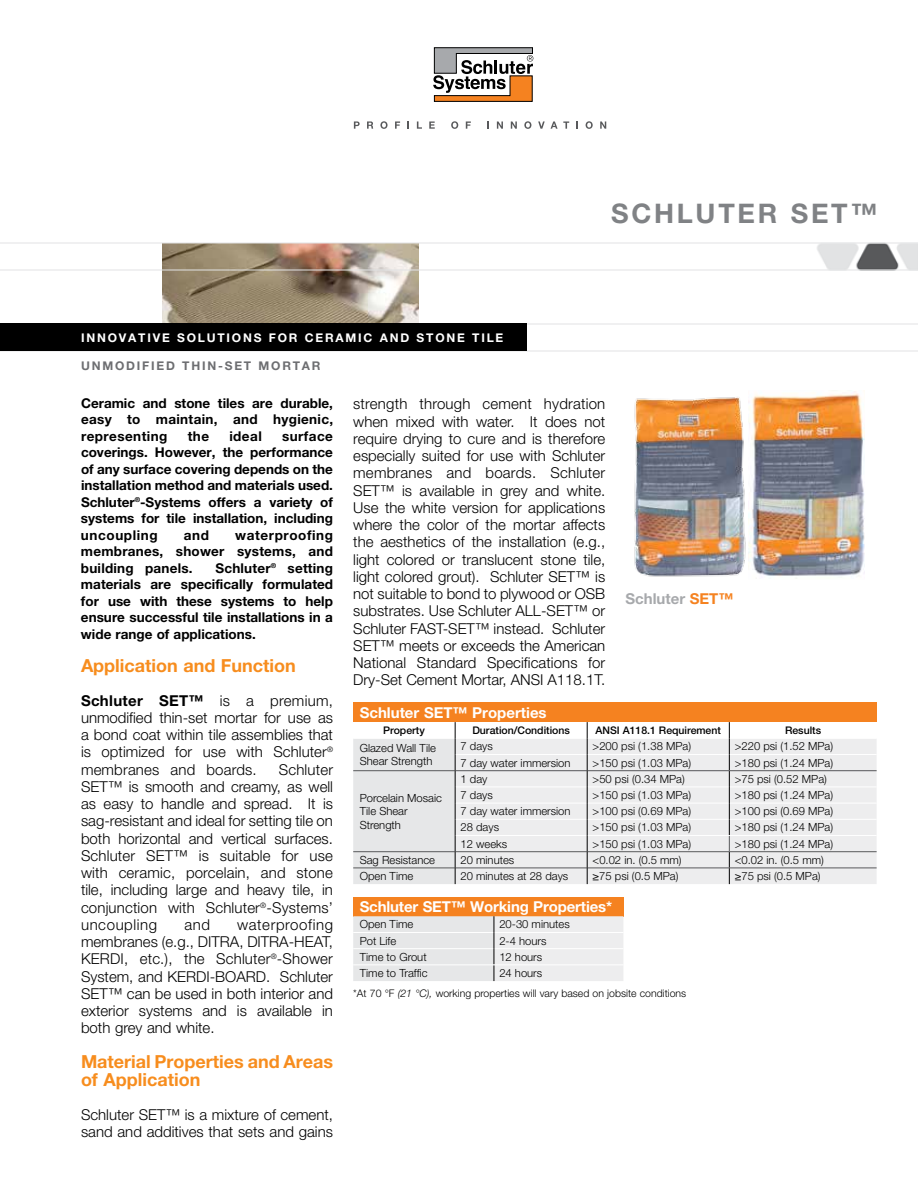
<style>
.page{position:relative;width:918px;height:1188px;background:#fff}
.page>*{position:absolute;margin:0;border:0;box-sizing:border-box;transform-origin:0 0}
.t1{font:700 27px "Helvetica Neue LT Pro";letter-spacing:.1em;color:#808285}
.t2{font:700 18px/18px "Helvetica Neue LT Pro";color:#f78d1e}
.t3{font:300 15px/17.2px "Helvetica Neue LT Pro";color:#000;text-align:justify}
.t4{font:700 15px "Helvetica Neue LT Pro";letter-spacing:-.01em;color:#fff}
.t5{font:700 15px "Helvetica Neue LT Pro";color:#a7a9ac}
.t6{font:700 13.5px/16.5px "Helvetica Neue LT Pro";letter-spacing:.015em;color:#000;text-align:justify}
.t7{font:700 12px "Helvetica Neue LT Pro";letter-spacing:.15em;color:#fff}
.t8{font:700 12px "Helvetica Neue LT Pro";letter-spacing:.15em;color:#6d6e71}
.t9{font:300 11.25px/13.5px "Helvetica Neue LT Pro";color:#000}
.t10{font:300 10.5px "Helvetica Neue LT Pro";color:#000}
.t11{font:500 10.5px "Helvetica Neue LT Pro";color:#000}
.s1{font-weight:700}
.s2{color:#f58220}
.s3{font-style:italic}
</style>
<div class="page">
<img style="left:162px;top:244px;width:256px;height:80px">
<img style="left:815px;top:242px;width:103px;height:28px">
<hr style="left:0;top:243px;width:918px;height:1px;background:#e2e3e4">
<hr style="left:0;top:351px;width:918px;height:1px;background:#e2e3e4">
<hr style="left:0;top:324px;width:918px;height:1px;background:#e2e3e4">
<hr style="left:0;top:270px;width:918px;height:1px;background:#e2e3e4">
<svg style="left:433px;top:48px;width:100px;height:54px"></svg>
<svg style="left:354px;top:121px;width:6px;height:8px"></svg>
<svg style="left:367px;top:121px;width:6px;height:8px"></svg>
<svg style="left:380px;top:121px;width:8px;height:8px"></svg>
<svg style="left:395px;top:121px;width:5px;height:8px"></svg>
<svg style="left:407px;top:121px;width:2px;height:8px"></svg>
<svg style="left:417px;top:121px;width:5px;height:8px"></svg>
<svg style="left:429px;top:121px;width:6px;height:8px"></svg>
<svg style="left:451px;top:121px;width:7px;height:8px"></svg>
<svg style="left:466px;top:121px;width:5px;height:8px"></svg>
<svg style="left:487px;top:121px;width:2px;height:8px"></svg>
<svg style="left:497px;top:121px;width:6px;height:8px"></svg>
<svg style="left:511px;top:121px;width:6px;height:8px"></svg>
<svg style="left:524px;top:121px;width:7px;height:8px"></svg>
<svg style="left:538px;top:121px;width:7px;height:8px"></svg>
<svg style="left:551px;top:121px;width:18px;height:8px"></svg>
<svg style="left:586px;top:121px;width:7px;height:8px"></svg>
<svg style="left:600px;top:121px;width:6px;height:8px"></svg>
<div style="left:0;top:324px;width:526px;height:27px;background:#000"></div>
<img style="left:634px;top:397px;width:112px;height:180px">
<img style="left:749px;top:390px;width:115px;height:189px">
<div style="left:353px;top:703px;width:524px;height:19px;background:#f58220"></div>
<svg style="left:353px;top:722px;width:524px;height:162px;background:#eaeaeb"></svg>
<div style="left:353px;top:897px;width:270px;height:19px;background:#f58220"></div>
<div style="left:353px;top:916px;width:270px;height:65px;background:#ebebeb"></div>
<hr style="left:353px;top:965px;width:141px;height:1px;background:#fff">
<hr style="left:494px;top:965px;width:129px;height:1px;background:#fff">
<p class="t7" style="left:81px;top:330px;width:424px">INNOVATIVE SOLUTIONS FOR CERAMIC AND STONE TILE</p>
<p class="t8" style="left:81px;top:358px;width:241px">UNMODIFIED THIN-SET MORTAR</p>
<h1 class="t1" style="left:611px;top:197px;width:268px">SCHLUTER SET™</h1>
<p class="t6" style="left:81px;top:395px;width:254px">Ceramic and stone tiles are durable, easy to maintain, and hygienic, representing</p>
<p class="t6" style="left:81px;top:428px;width:254px;text-indent:201px">surface coverings. However, the performance of any surface covering depends on the installation method and materials used.<br>Schluter<sup>®</sup>-Systems offers a variety of systems for tile installation, including uncoupling</p>
<p class="t6" style="left:188px;top:428px;width:23px">the</p>
<p class="t6" style="left:229px;top:428px;width:34px">ideal</p>
<p class="t6" style="left:81px;top:527px;width:254px;text-indent:154px">waterproofing membranes, shower systems, and building panels.</p>
<p class="t6" style="left:184px;top:527px;width:27px">and</p>
<p class="t6" style="left:81px;top:560px;width:254px;text-indent:134px">Schluter<sup>®</sup> setting materials are specifically formulated for use with these systems to help ensure successful tile installations in a wide range of applications.</p>
<p class="t2" style="left:81px;top:656px;width:216px">Application and Function</p>
<p class="t3" style="left:81px;top:691px;width:254px"><span class="s1">Schluter SET™</span> is a premium, unmodified thin-set mortar for use as a bond coat within tile assemblies that is optimized for use with Schluter<sup>® </sup>membranes and boards.</p>
<p class="t3" style="left:81px;top:760px;width:254px;text-indent:198px">Schluter SET™ is smooth and creamy, as well as easy to handle and spread. It is sag-resistant and ideal for setting tile on both horizontal and vertical surfaces.<br>Schluter SET™ is suitable for use with ceramic, porcelain, and stone tile, including large and heavy tile, in conjunction with Schluter<sup>®</sup>-Systems’ uncoupling</p>
<p class="t3" style="left:81px;top:916px;width:254px;text-indent:156px">waterproofing membranes (e.g., DITRA, DITRA-HEAT, KERDI, etc.), the Schluter<sup>®</sup>-Shower System, and KERDI-BOARD. Schluter SET™ can be used in both interior and exterior systems and is available in both grey and white.</p>
<p class="t2" style="left:81px;top:1052px;width:254px">Material Properties and Areas of Application</p>
<p class="t3" style="left:81px;top:1105px;width:254px">Schluter SET™ is a mixture of cement, sand and additives that sets and gains</p>
<p class="t3" style="left:184px;top:916px;width:27px">and</p>
<p class="t3" style="left:353px;top:395px;width:254px">strength through cement hydration when mixed with water. It does not require drying to cure and is therefore especially suited for use with Schluter membranes and boards. Schluter SET™ is available in grey and white.<br>Use the white version for applications where the color of the mortar affects the aesthetics of the installation (e.g., light colored or translucent stone tile, light colored grout). Schluter SET™ is not suitable to bond to plywood or OSB substrates. Use Schluter ALL-SET™ or Schluter FAST-SET™ instead. Schluter SET™ meets or exceeds the American National Standard Specifications for Dry-Set Cement Mortar, ANSI A118.1T.</p>
<p class="t5" style="left:626px;top:589px;width:109px">Schluter <span class="s2">SET™</span></p>
<p class="t4" style="left:360px;top:703px;width:188px">Schluter SET™ Properties</p>
<p class="t11" style="left:383px;top:724px;width:43px">Property</p>
<p class="t11" style="left:472px;top:724px;width:99px">Duration/Conditions</p>
<p class="t11" style="left:596px;top:724px;width:127px">ANSI A118.1 Requirement</p>
<p class="t11" style="left:785px;top:724px;width:38px">Results</p>
<p class="t9" style="left:360px;top:741px;width:78px">Glazed Wall Tile<br>Shear Strength</p>
<p class="t9" style="left:461px;top:739px;width:34px">7 days</p>
<p class="t9" style="left:593px;top:739px;width:100px">&gt;200 psi (1.38 MPa)</p>
<p class="t9" style="left:735px;top:739px;width:100px">&gt;220 psi (1.52 MPa)</p>
<p class="t9" style="left:461px;top:756px;width:112px">7 day water immersion</p>
<p class="t9" style="left:593px;top:756px;width:100px">&gt;150 psi (1.03 MPa)</p>
<p class="t9" style="left:735px;top:756px;width:100px">&gt;180 psi (1.24 MPa)</p>
<p class="t9" style="left:360px;top:791px;width:84px">Porcelain Mosaic<br>Tile Shear<br>Strength</p>
<p class="t9" style="left:461px;top:772px;width:28px">1 day</p>
<p class="t9" style="left:593px;top:772px;width:94px">&gt;50 psi (0.34 MPa)</p>
<p class="t9" style="left:735px;top:772px;width:94px">&gt;75 psi (0.52 MPa)</p>
<p class="t9" style="left:461px;top:788px;width:34px">7 days</p>
<p class="t9" style="left:593px;top:788px;width:100px">&gt;150 psi (1.03 MPa)</p>
<p class="t9" style="left:735px;top:788px;width:100px">&gt;180 psi (1.24 MPa)</p>
<p class="t9" style="left:461px;top:804px;width:112px">7 day water immersion</p>
<p class="t9" style="left:593px;top:804px;width:100px">&gt;100 psi (0.69 MPa)</p>
<p class="t9" style="left:735px;top:804px;width:100px">&gt;100 psi (0.69 MPa)</p>
<p class="t9" style="left:461px;top:820px;width:40px">28 days</p>
<p class="t9" style="left:593px;top:820px;width:100px">&gt;150 psi (1.03 MPa)</p>
<p class="t9" style="left:735px;top:820px;width:100px">&gt;180 psi (1.24 MPa)</p>
<p class="t9" style="left:461px;top:837px;width:48px">12 weeks</p>
<p class="t9" style="left:593px;top:837px;width:100px">&gt;150 psi (1.03 MPa)</p>
<p class="t9" style="left:735px;top:837px;width:100px">&gt;180 psi (1.24 MPa)</p>
<p class="t9" style="left:360px;top:853px;width:77px">Sag Resistance</p>
<p class="t9" style="left:461px;top:853px;width:55px">20 minutes</p>
<p class="t9" style="left:593px;top:853px;width:91px">&lt;0.02 in. (0.5 mm)</p>
<p class="t9" style="left:735px;top:853px;width:91px">&lt;0.02 in. (0.5 mm)</p>
<p class="t9" style="left:360px;top:869px;width:55px">Open Time</p>
<p class="t9" style="left:461px;top:869px;width:109px">20 minutes at 28 days</p>
<p class="t9" style="left:593px;top:869px;width:87px">≥75 psi (0.5 MPa)</p>
<p class="t9" style="left:735px;top:869px;width:87px">≥75 psi (0.5 MPa)</p>
<p class="t4" style="left:360px;top:897px;width:254px">Schluter SET™ Working Properties*</p>
<p class="t9" style="left:360px;top:917px;width:55px">Open Time</p>
<p class="t9" style="left:499px;top:917px;width:72px">20-30 minutes</p>
<p class="t9" style="left:360px;top:934px;width:38px">Pot Life</p>
<p class="t9" style="left:499px;top:934px;width:49px">2-4 hours</p>
<p class="t9" style="left:360px;top:950px;width:68px">Time to Grout</p>
<p class="t9" style="left:499px;top:950px;width:44px">12 hours</p>
<p class="t9" style="left:360px;top:966px;width:70px">Time to Traffic</p>
<p class="t9" style="left:499px;top:966px;width:44px">24 hours</p>
<p class="t10" style="left:353px;top:987px;width:335px">*At 70 °F <span class="s3">(21 °C),</span> working properties will vary based on jobsite conditions</p>
</div>
